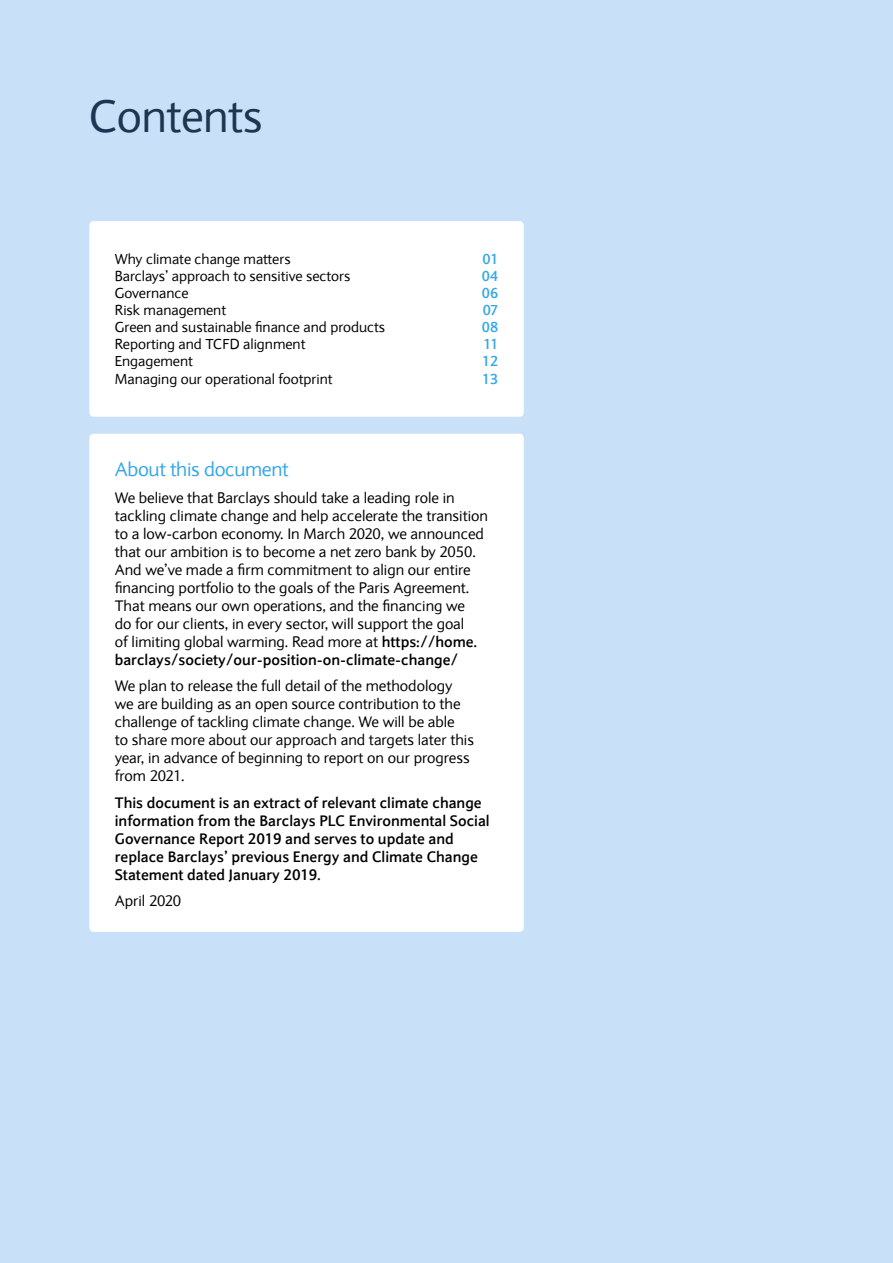
<style>
.page{position:relative;width:893px;height:1263px;background:#c8e1f8}
.page>*{position:absolute;margin:0;border:0;box-sizing:border-box;transform-origin:0 0}
.t1{font:45px "Expert Sans";letter-spacing:-.01em;color:#1e3652}
.t2{font:19.5px "Expert Sans";letter-spacing:-.015em;color:#36a7e9}
.t3{font:15px/18px "Expert Sans";color:#000}
.t4{font:700 15px/18px "Expert Sans";color:#000}
.t5{font:14.25px "Expert Sans";color:#000}
.t6{font:700 14.25px "Expert Sans";color:#36a7e9}
.s1{font-weight:700}
</style>
<div class="page">
<div style="left:89px;top:221px;width:435px;height:196px;background:#fff;border-radius:4px"></div>
<div style="left:89px;top:434px;width:435px;height:498px;background:#fff;border-radius:4px"></div>
<h1 class="t1" style="left:89px;top:88px;width:175px">Contents</h1>
<p class="t5" style="left:115px;top:250px;width:177px">Why climate change matters</p>
<p class="t6" style="left:483px;top:249px;width:17px">01</p>
<p class="t5" style="left:115px;top:267px;width:237px">Barclays’ approach to sensitive sectors</p>
<p class="t6" style="left:482px;top:266px;width:18px">04</p>
<p class="t5" style="left:115px;top:284px;width:75px">Governance</p>
<p class="t6" style="left:482px;top:283px;width:18px">06</p>
<p class="t5" style="left:115px;top:301px;width:113px">Risk management</p>
<p class="t6" style="left:483px;top:301px;width:17px">07</p>
<p class="t5" style="left:115px;top:318px;width:272px">Green and sustainable finance and products</p>
<p class="t6" style="left:482px;top:318px;width:18px">08</p>
<p class="t5" style="left:115px;top:335px;width:192px">Reporting and TCFD alignment</p>
<p class="t6" style="left:483px;top:335px;width:17px">11</p>
<p class="t5" style="left:115px;top:352px;width:80px">Engagement</p>
<p class="t6" style="left:482px;top:352px;width:18px">12</p>
<p class="t5" style="left:115px;top:370px;width:219px">Managing our operational footprint</p>
<p class="t6" style="left:482px;top:369px;width:18px">13</p>
<h2 class="t2" style="left:115px;top:457px;width:175px">About this document</h2>
<p class="t3" style="left:115px;top:488px;width:375px">We believe that Barclays should take a leading role in tackling climate change and help accelerate the transition to a low-carbon economy. In March 2020, we announced that our ambition is to become a net zero bank by 2050.<br>And we’ve made a firm commitment to align our entire financing portfolio to the goals of the Paris Agreement.<br>That means our own operations, and the financing we<br>do for our clients, in every sector, will support the goal<br>of limiting global warming. Read more at <span class="s1">https://home. barclays/society/our-position-on-climate-change/</span></p>
<p class="t3" style="left:115px;top:677px;width:361px">We plan to release the full detail of the methodology we are building as an open source contribution to the challenge of tackling climate change. We will be able<br>to share more about our approach and targets later this year, in advance of beginning to report on our progress from 2021.</p>
<p class="t4" style="left:115px;top:793px;width:376px">This document is an extract of relevant climate change information from the Barclays PLC Environmental Social Governance Report 2019 and serves to update and replace Barclays’ previous Energy and Climate Change Statement dated January 2019.</p>
<p class="t3" style="left:115px;top:892px;width:68px">April 2020</p>
</div>
